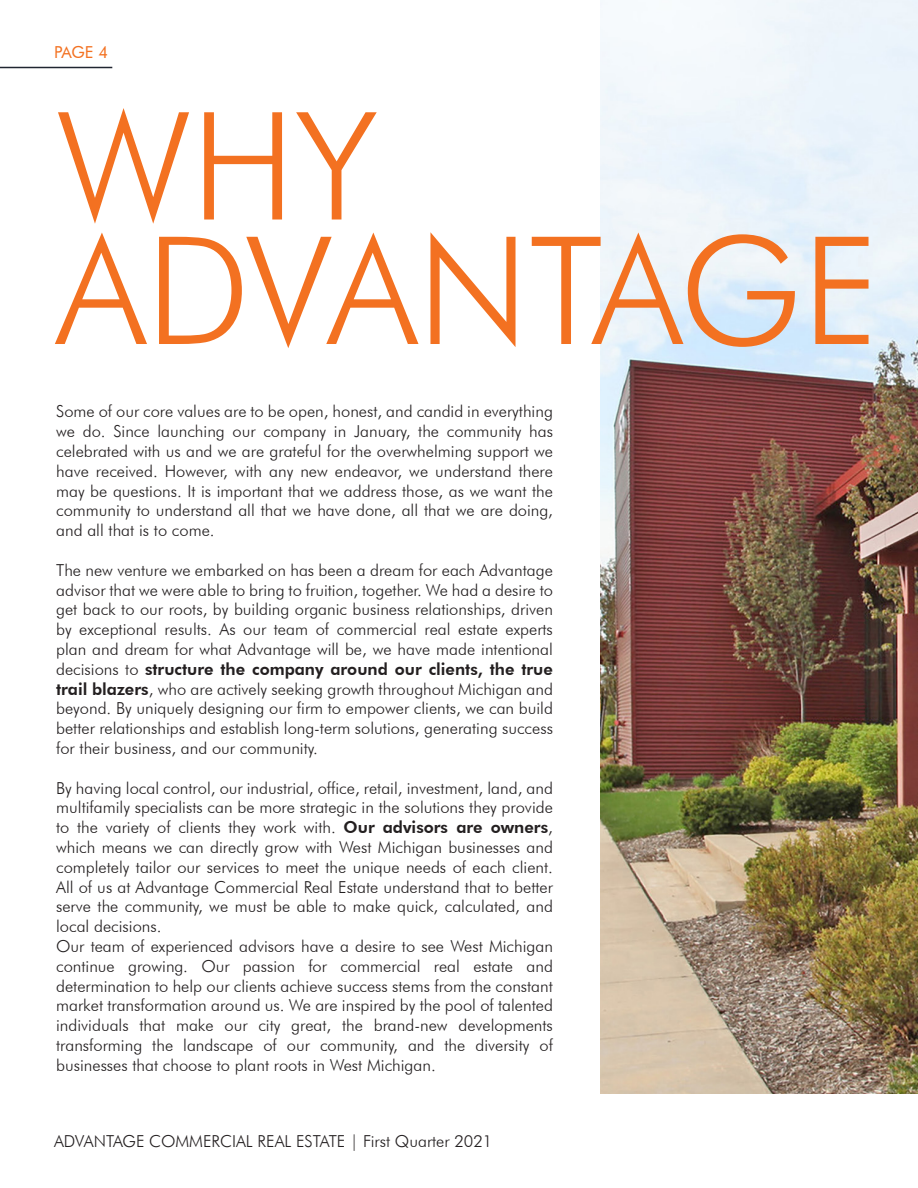
<style>
.page{position:relative;width:918px;height:1188px;background:#fff}
.page>*{position:absolute;margin:0;border:0;box-sizing:border-box;transform-origin:0 0}
.t1{font:300 150px "Futura BT";color:#f37121}
.t2{font:300 16.5px/19.8px "Futura BT";color:#231f20;text-align:justify}
.t3{font:16.5px "Futura BT";color:#f37121}
.s1{font-weight:800}
</style>
<div class="page">
<hr style="left:0;top:67px;width:112px;height:1px;background:#202631">
<img style="left:600px;top:0;width:318px;height:1094px">
<p class="t3" style="left:54px;top:42px;width:56px">PAGE 4</p>
<p class="t1" style="left:56px;top:75px;width:323px">WHY</p>
<p class="t1" style="left:56px;top:200px;width:824px">ADVANTAGE</p>
<p class="t2" style="left:56px;top:401px;width:498px">Some of our core values are to be open, honest, and candid in everything we do. Since launching our company in January, the community has celebrated with us and we are grateful for the overwhelming support we have received. However, with any new endeavor, we understand there may be questions. It is important that we address those, as we want the community to understand all that we have done, all that we are doing, and all that is to come.</p>
<p class="t2" style="left:56px;top:560px;width:498px">The new venture we embarked on has been a dream for each Advantage advisor that we were able to bring to fruition, together. We had a desire to get back to our roots, by building organic business relationships, driven by exceptional results. As our team of commercial real estate experts plan and dream for what Advantage will be, we have made intentional decisions to <span class="s1">structure the company around our clients, the true trail blazers</span>, who are actively seeking growth throughout Michigan and beyond. By uniquely designing our firm to empower clients, we can build better relationships and establish long-term solutions, generating success for their business, and our community.</p>
<p class="t2" style="left:56px;top:778px;width:498px">By having local control, our industrial, office, retail, investment, land, and multifamily specialists can be more strategic in the solutions they provide to the variety of clients they work with. <span class="s1">Our advisors are owners</span>, which means we can directly grow with West Michigan businesses and completely tailor our services to meet the unique needs of each client.<br>All of us at Advantage Commercial Real Estate understand that to better serve the community, we must be able to make quick, calculated, and local decisions.</p>
<p class="t2" style="left:56px;top:936px;width:498px">Our team of experienced advisors have a desire to see West Michigan continue growing. Our passion for commercial real estate and determination to help our clients achieve success stems from the constant market transformation around us. We are inspired by the pool of talented individuals that make our city great, the brand-new developments transforming the landscape of our community, and the diversity of businesses that choose to plant roots in West Michigan.</p>
<p class="t2" style="left:54px;top:1131px;width:440px">ADVANTAGE COMMERCIAL REAL ESTATE | First Quarter 2021</p>
</div>
